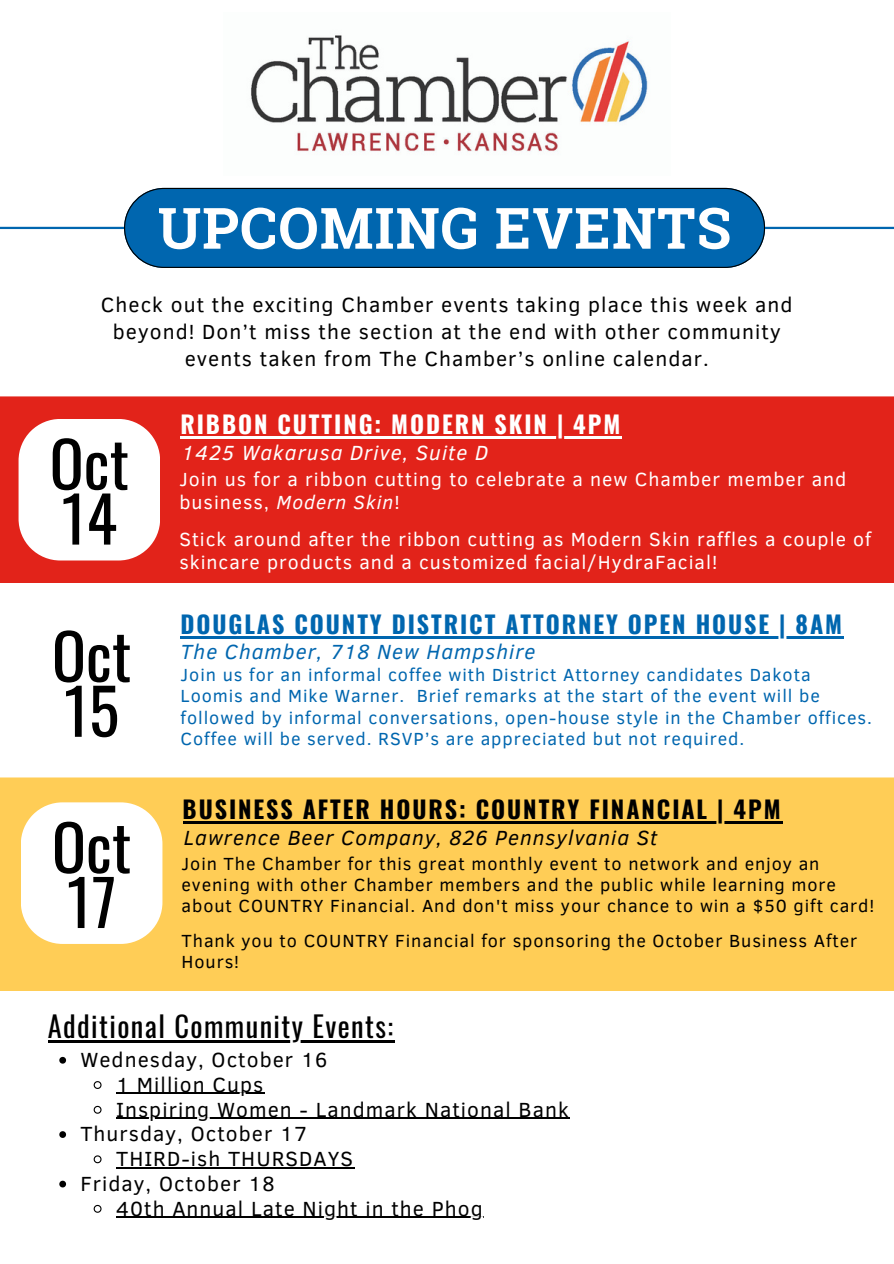
<style>
.page{position:relative;width:894px;height:1264px;background:#fff}
.page>*{position:absolute;margin:0;border:0;box-sizing:border-box;transform-origin:0 0}
.t1{font:63px/54.9px "Oswald";color:#000}
.t2{font:700 57px "Roboto Slab";letter-spacing:.02em;color:#fff}
.t3{font:28.5px "Oswald";letter-spacing:.05em;color:#000}
.t4{font:700 24px "Oswald";letter-spacing:.08em;color:#0066af}
.t5{font:700 24px "Oswald";letter-spacing:.08em;color:#000}
.t6{font:700 24px "Oswald";letter-spacing:.08em;color:#fff}
.t7{font:21px/27px "Clear Sans";letter-spacing:.05em;color:#000;text-align:center}
.t8{font:italic 21px "Clear Sans";letter-spacing:.05em;color:#000}
.t9{font:italic 21px "Clear Sans";letter-spacing:.05em;color:#0066af}
.t10{font:italic 21px "Clear Sans";letter-spacing:.05em;color:#fff}
.t11{font:19.5px/23px "Clear Sans";letter-spacing:.05em;color:#fff}
.t12{font:18px/21px "Clear Sans";letter-spacing:.05em;color:#000}
.t13{font:18px/21.3px "Clear Sans";letter-spacing:.05em;color:#0066af}
.s1{font-style:italic}
</style>
<div class="page">
<hr style="left:0;top:227px;width:893px;height:2px;background:#0066af">
<img style="left:251px;top:35px;width:397px;height:120px">
<div style="left:124px;top:188px;width:640px;height:80px;background:#0066af"></div>
<div style="left:0;top:396px;width:893px;height:187px;background:#e2231a"></div>
<svg style="left:19px;top:419px;width:141px;height:141px"></svg>
<hr style="left:180px;top:436px;width:442px;height:3px;background:#fff">
<hr style="left:180px;top:636px;width:663px;height:2px;background:#0066af">
<div style="left:0;top:777px;width:893px;height:214px;background:#ffcd56"></div>
<hr style="left:183px;top:821px;width:599px;height:2px;background:#000">
<svg style="left:21px;top:802px;width:141px;height:141px"></svg>
<hr style="left:48px;top:1040px;width:346px;height:2px;background:#000">
<svg style="left:59px;top:1056px;width:7px;height:7px"></svg>
<svg style="left:93px;top:1081px;width:9px;height:8px"></svg>
<hr style="left:116px;top:1092px;width:148px;height:2px;background:#000">
<svg style="left:93px;top:1105px;width:9px;height:9px"></svg>
<hr style="left:116px;top:1117px;width:453px;height:1px;background:#000">
<svg style="left:59px;top:1131px;width:7px;height:6px"></svg>
<svg style="left:93px;top:1155px;width:9px;height:9px"></svg>
<hr style="left:116px;top:1167px;width:238px;height:1px;background:#000">
<svg style="left:59px;top:1180px;width:7px;height:7px"></svg>
<svg style="left:93px;top:1204px;width:9px;height:9px"></svg>
<hr style="left:116px;top:1216px;width:368px;height:1px;background:#000">
<h5 class="t2" style="left:158px;top:189px;width:574px">UPCOMING EVENTS</h5>
<h5 class="t7" style="left:101px;top:290px;width:693px">Check out the exciting Chamber events taking place this week and beyond! Don’t miss the section at the end with other community events taken from The Chamber’s online calendar.</h5>
<h2 class="t1" style="left:50px;top:434px;width:81px">Oct<br>14</h2>
<p class="t1" style="left:52px;top:626px;width:81px">Oct<br>15</p>
<p class="t1" style="left:52px;top:817px;width:81px">Oct<br>17</p>
<h5 class="t6" style="left:180px;top:406px;width:441px">RIBBON CUTTING: MODERN SKIN | 4PM</h5>
<h1 class="t11" style="left:179px;top:467px;width:668px">Join us for a ribbon cutting to celebrate a new Chamber member and business, <span class="s1">Modern Skin</span>!</h1>
<h4 class="t11" style="left:179px;top:527px;width:693px">Stick around after the ribbon cutting as Modern Skin raffles a couple of skincare products and a customized facial/HydraFacial!</h4>
<h5 class="t10" style="left:181px;top:437px;width:308px">1425 Wakarusa Drive, Suite D</h5>
<h1 class="t4" style="left:180px;top:605px;width:663px">DOUGLAS COUNTY DISTRICT ATTORNEY OPEN HOUSE | 8AM</h1>
<h4 class="t13" style="left:180px;top:663px;width:692px">Join us for an informal coffee with District Attorney candidates Dakota<br>Loomis and Mike Warner. Brief remarks at the start of the event will be followed by informal conversations, open-house style in the Chamber offices.</h4>
<h5 class="t13" style="left:180px;top:727px;width:565px">Coffee will be served. RSVP’s are appreciated but not required.</h5>
<p class="t9" style="left:180px;top:636px;width:356px">The Chamber, 718 New Hampshire</p>
<p class="t5" style="left:183px;top:790px;width:599px">BUSINESS AFTER HOURS: COUNTRY FINANCIAL | 4PM</p>
<h1 class="t12" style="left:181px;top:852px;width:694px">Join The Chamber for this great monthly event to network and enjoy an evening with other Chamber members and the public while learning more about COUNTRY Financial. And don't miss your chance to win a $50 gift card!</h1>
<h4 class="t12" style="left:181px;top:929px;width:677px">Thank you to COUNTRY Financial for sponsoring the October Business After<br>Hours!</h4>
<h5 class="t8" style="left:184px;top:822px;width:475px">Lawrence Beer Company, 826 Pennsylvania St</h5>
<h3 class="t3" style="left:48px;top:1004px;width:347px">Additional Community Events:</h3>
<p class="t7" style="left:80px;top:1045px;width:248px">Wednesday, October 16</p>
<p class="t7" style="left:116px;top:1069px;width:148px">1 Million Cups</p>
<p class="t7" style="left:116px;top:1094px;width:454px">Inspiring Women - Landmark National Bank</p>
<p class="t7" style="left:80px;top:1119px;width:228px">Thursday, October 17</p>
<p class="t7" style="left:116px;top:1144px;width:238px">THIRD-ish THURSDAYS</p>
<p class="t7" style="left:80px;top:1168px;width:196px">Friday, October 18</p>
<p class="t7" style="left:116px;top:1193px;width:368px">40th Annual Late Night in the Phog</p>
</div>
